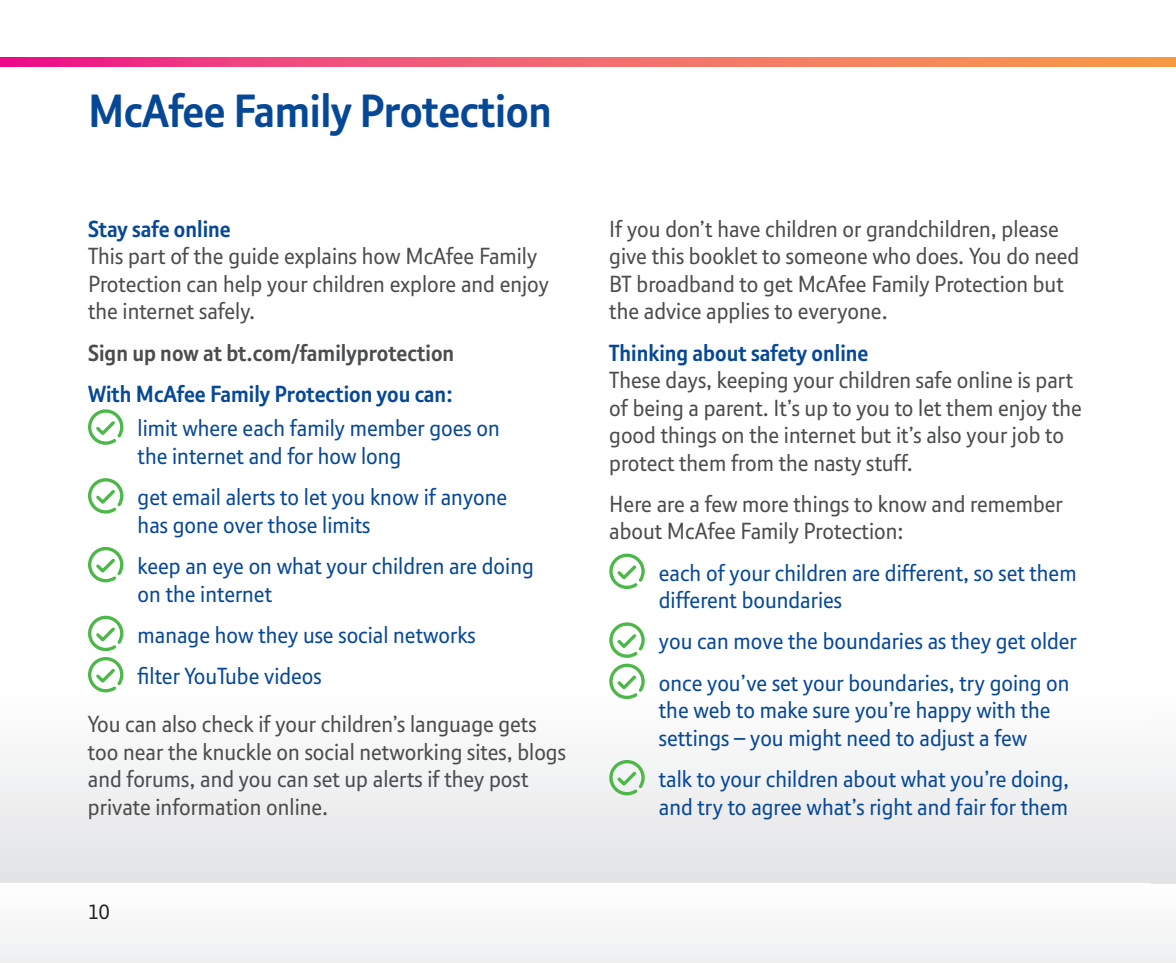
<style>
.page{position:relative;width:1176px;height:963px;background:#fff}
.page>*{position:absolute;margin:0;border:0;box-sizing:border-box;transform-origin:0 0}
.t1{font:700 45px "New BT";letter-spacing:-.01em;color:#074896}
.t2{font:22.5px/27.5px "New BT";color:#4b4c4d}
.t3{font:22.5px/27.5px "New BT";color:#074896}
.t4{font:700 22.5px "New BT";color:#074896}
.t5{font:700 22.5px "New BT";color:#4b4c4d}
.t6{font:20px "New BT";color:#231f20}
</style>
<div class="page">
<div style="left:0;top:690px;width:1175px;height:193px;background:linear-gradient(to bottom,#fff,#e2e3e5)"></div>
<div style="left:0;top:883px;width:1175px;height:79px;background:#f7f7f8"></div>
<div style="left:1151px;top:690px;width:24px;height:193px;background:linear-gradient(to bottom,#fff,#e2e3e5)"></div>
<svg style="left:0;top:58px;width:1175px;height:8px;background:#f1646c"></svg>
<svg style="left:88px;top:409px;width:35px;height:36px"></svg>
<svg style="left:88px;top:478px;width:35px;height:35px"></svg>
<svg style="left:88px;top:547px;width:35px;height:35px"></svg>
<svg style="left:88px;top:615px;width:35px;height:36px"></svg>
<svg style="left:88px;top:657px;width:35px;height:35px"></svg>
<svg style="left:609px;top:553px;width:35px;height:36px"></svg>
<svg style="left:609px;top:622px;width:35px;height:35px"></svg>
<svg style="left:609px;top:663px;width:35px;height:36px"></svg>
<svg style="left:609px;top:760px;width:35px;height:35px"></svg>
<h1 class="t1" style="left:88px;top:85px;width:465px">McAfee Family Protection</h1>
<p class="t4" style="left:88px;top:216px;width:144px">Stay safe online</p>
<p class="t2" style="left:88px;top:242px;width:462px">This part of the guide explains how McAfee Family<br>Protection can help your children explore and enjoy the internet safely.</p>
<p class="t5" style="left:88px;top:339px;width:368px">Sign up now at bt.com/familyprotection</p>
<p class="t4" style="left:88px;top:381px;width:366px">With McAfee Family Protection you can:</p>
<p class="t3" style="left:138px;top:414px;width:364px">limit where each family member goes on the internet and for how long</p>
<p class="t3" style="left:138px;top:483px;width:371px">get email alerts to let you know if anyone has gone over those limits</p>
<p class="t3" style="left:138px;top:551px;width:397px">keep an eye on what your children are doing on the internet</p>
<p class="t3" style="left:138px;top:613px;width:339px;line-height:41.2px">manage how they use social networks filter YouTube videos</p>
<p class="t2" style="left:88px;top:709px;width:479px">You can also check if your children’s language gets too near the knuckle on social networking sites, blogs and forums, and you can set up alerts if they post private information online.</p>
<p class="t6" style="left:88px;top:899px;width:23px">10</p>
<p class="t2" style="left:609px;top:214px;width:471px">If you don’t have children or grandchildren, please give this booklet to someone who does. You do need BT broadband to get McAfee Family Protection but the advice applies to everyone.</p>
<p class="t4" style="left:609px;top:339px;width:260px">Thinking about safety online</p>
<p class="t2" style="left:609px;top:366px;width:474px">These days, keeping your children safe online is part of being a parent. It’s up to you to let them enjoy the good things on the internet but it’s also your job to protect them from the nasty stuff.</p>
<p class="t2" style="left:609px;top:489px;width:455px">Here are a few more things to know and remember about McAfee Family Protection:</p>
<p class="t3" style="left:658px;top:558px;width:419px">each of your children are different, so set them different boundaries</p>
<p class="t3" style="left:658px;top:620px;width:419px;line-height:41.2px">you can move the boundaries as they get older once you’ve set your boundaries, try going on</p>
<p class="t3" style="left:658px;top:696px;width:393px">the web to make sure you’re happy with the settings – you might need to adjust a few</p>
<p class="t3" style="left:658px;top:764px;width:411px">talk to your children about what you’re doing, and try to agree what’s right and fair for them</p>
</div>
